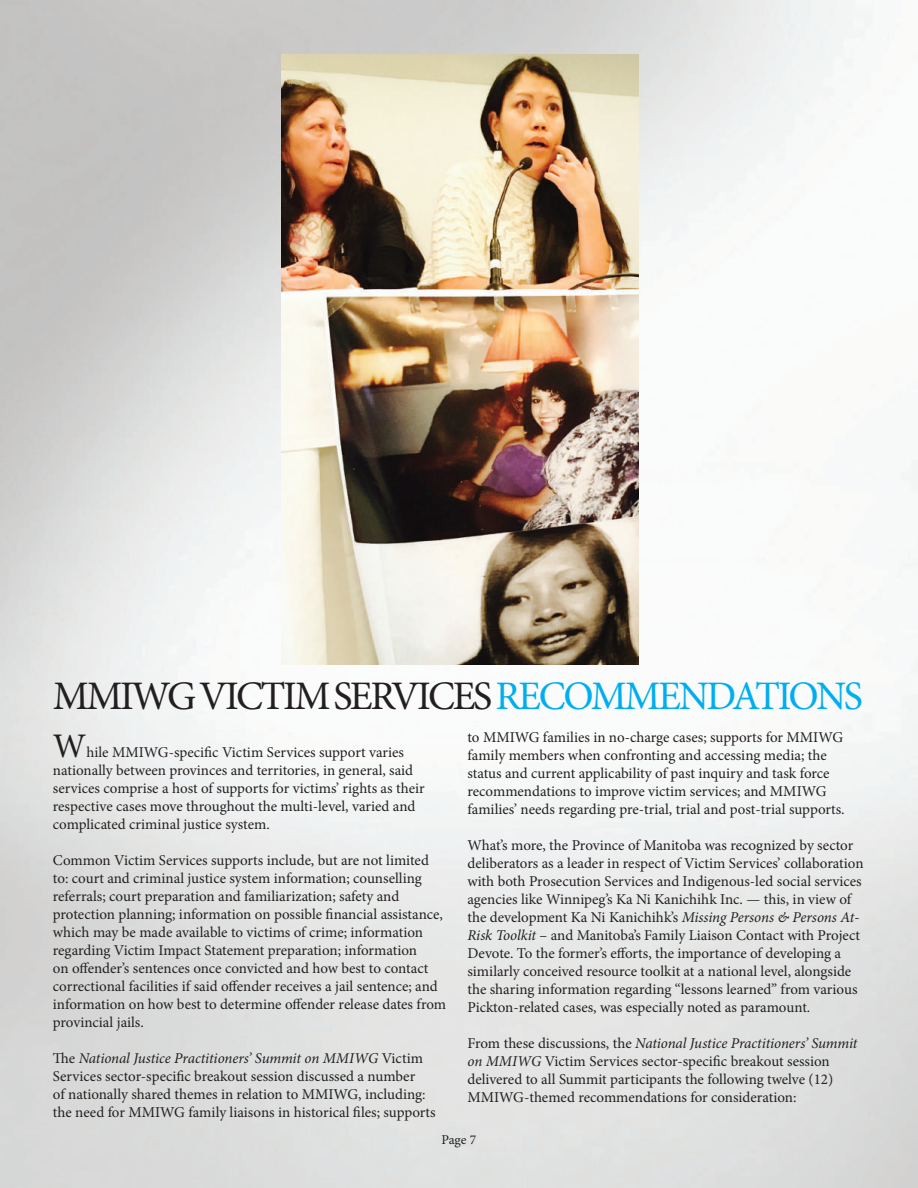
<style>
.page{position:relative;width:918px;height:1188px;background:#fff}
.page>*{position:absolute;margin:0;border:0;box-sizing:border-box;transform-origin:0 0}
.t1{font:40.5px "Minion Pro";letter-spacing:-.06em;color:#231f20}
.t2{font:34.5px "Minion Pro";color:#231f20}
.t3{font:15px/18px "Minion Pro";color:#231f20}
.t4{font:13.5px "Minion Pro";color:#231f20}
.s1{color:#00aeef}
.s2{font-style:italic}
</style>
<div class="page">
<img style="left:0;top:0;width:918px;height:1188px">
<img style="left:282px;top:54px;width:357px;height:610px">
<h1 class="t1" style="left:53px;top:669px;width:812px">MMIWG VICTIM SERVICES <span class="s1">RECOMMENDATIONS</span></h1>
<h2 class="t2" style="left:53px;top:723px;width:35px">W</h2>
<p class="t3" style="left:467px;top:729px;width:379px">to MMIWG families in no-charge cases; supports for MMIWG family members when confronting and accessing media; the status and current applicability of past inquiry and task force recommendations to improve victim services; and MMIWG families’ needs regarding pre-trial, trial and post-trial supports.</p>
<p class="t3" style="left:467px;top:837px;width:398px">What’s more, the Province of Manitoba was recognized by sector deliberators as a leader in respect of Victim Services’ collaboration with both Prosecution Services and Indigenous-led social services agencies like Winnipeg’s Ka Ni Kanichihk Inc. — this, in view of the development Ka Ni Kanichihk’s <span class="s2">Missing Persons &amp; Persons At-Risk Toolkit</span> – and Manitoba’s Family Liaison Contact with Project Devote. To the former’s efforts, the importance of developing a similarly conceived resource toolkit at a national level, alongside the sharing information regarding “lessons learned” from various Pickton-related cases, was especially noted as paramount.</p>
<p class="t3" style="left:467px;top:1035px;width:392px">From these discussions, the <span class="s2">National Justice Practitioners’ Summit on MMIWG</span> Victim Services sector-specific breakout session delivered to all Summit participants the following twelve (12)<br>MMIWG-themed recommendations for consideration:</p>
<p class="t3" style="left:53px;top:743px;width:373px;text-indent:33px">hile MMIWG-specific Victim Services support varies nationally between provinces and territories, in general, said services comprise a host of supports for victims’ rights as their respective cases move throughout the multi-level, varied and complicated criminal justice system.</p>
<p class="t3" style="left:53px;top:851px;width:395px">Common Victim Services supports include, but are not limited to: court and criminal justice system information; counselling referrals; court preparation and familiarization; safety and protection planning; information on possible financial assistance, which may be made available to victims of crime; information regarding Victim Impact Statement preparation; information<br>on offender’s sentences once convicted and how best to contact correctional facilities if said offender receives a jail sentence; and information on how best to determine offender release dates from provincial jails.</p>
<p class="t3" style="left:53px;top:1049px;width:384px">The <span class="s2">National Justice Practitioners’ Summit on MMIWG</span> Victim Services sector-specific breakout session discussed a number<br>of nationally shared themes in relation to MMIWG, including: the need for MMIWG family liaisons in historical files; supports</p>
<p class="t4" style="left:441px;top:1130px;width:36px">Page 7</p>
</div>
